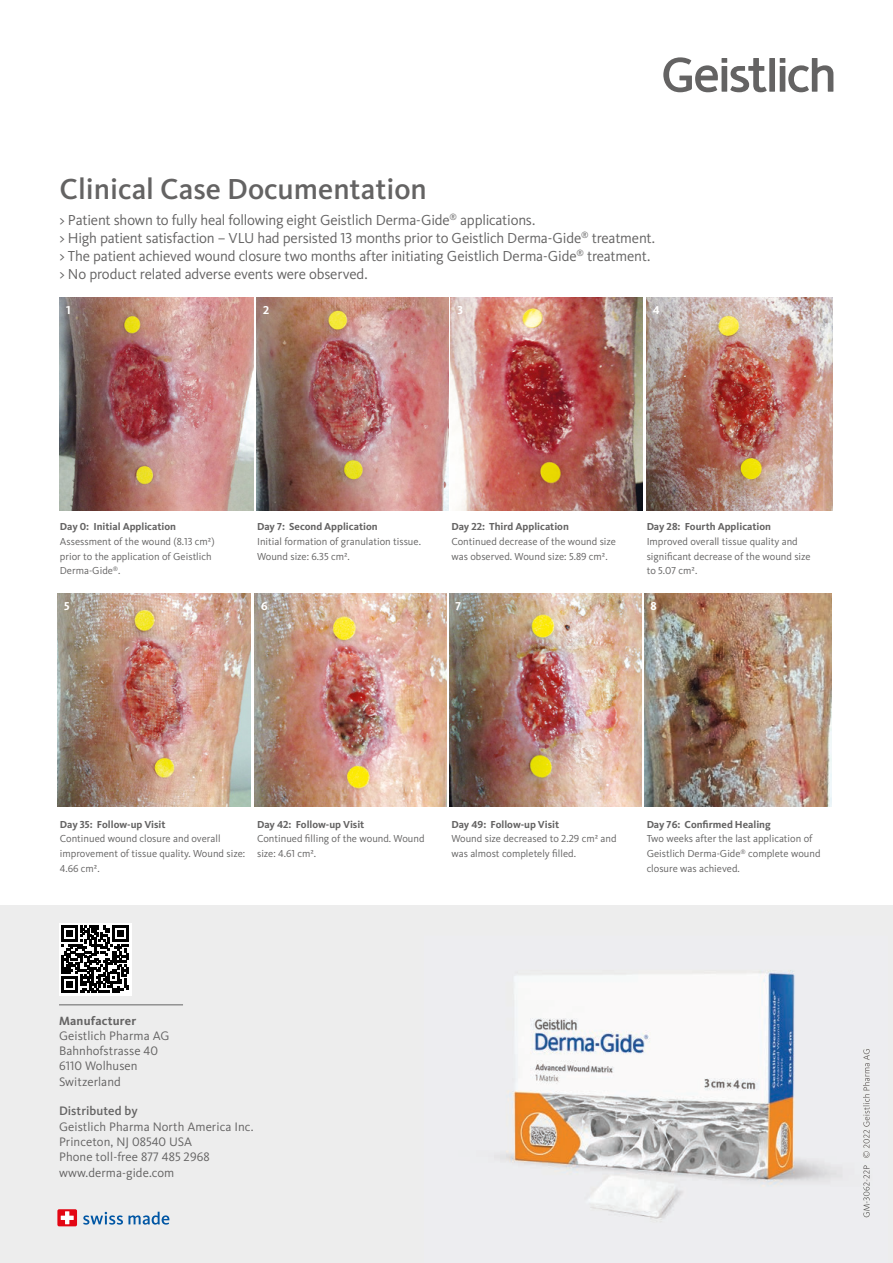
<style>
.page{position:relative;width:893px;height:1263px;background:#fff}
.page>*{position:absolute;margin:0;border:0;box-sizing:border-box;transform-origin:0 0}
.t1{font:500 30px "Kievit Pro";color:#646363}
.t2{font:15px/18px "Kievit Pro";letter-spacing:-.015em;color:#646363}
.t3{font:12.75px/15.3px "Kievit Pro";letter-spacing:.005em;color:#646363}
.t4{font:500 12.75px "Kievit Pro";letter-spacing:.005em;color:#646363}
.t5{font:700 12.3px "Kievit Pro";letter-spacing:.015em;color:#646363}
.t6{font:700 11.85px "Kievit Pro";color:#fff}
.t7{font:10.5px/14.7px "Kievit Pro";color:#646363}
.t8{font:700 10.5px "Kievit Pro";color:#646363}
</style>
<div class="page">
<div style="left:0;top:906px;width:893px;height:357px;background:#ededed"></div>
<svg style="left:59px;top:923px;width:72px;height:72px"></svg>
<svg style="left:62px;top:925px;width:67px;height:67px"></svg>
<hr style="left:59px;top:1004px;width:124px;height:1px;background:#646363">
<svg style="left:83px;top:1212px;width:86px;height:13px"></svg>
<div style="left:57px;top:1209px;width:20px;height:17px;background:#e30613;border-radius:2px"></div>
<svg style="left:61px;top:1211px;width:13px;height:13px"></svg>
<img style="left:506px;top:970px;width:362px;height:249px">
<img style="left:863px;top:1165px;width:7px;height:52px">
<img style="left:863px;top:1048px;width:7px;height:112px">
<img style="left:60px;top:298px;width:193px;height:212px">
<img style="left:57px;top:594px;width:194px;height:212px">
<img style="left:256px;top:298px;width:192px;height:212px">
<img style="left:254px;top:594px;width:192px;height:212px">
<img style="left:451px;top:298px;width:191px;height:212px">
<img style="left:449px;top:594px;width:192px;height:212px">
<img style="left:646px;top:298px;width:187px;height:212px">
<img style="left:644px;top:594px;width:187px;height:212px">
<div style="left:769px;top:58px;width:6px;height:34px;background:#646363"></div>
<svg style="left:663px;top:57px;width:104px;height:35px"></svg>
<svg style="left:780px;top:58px;width:53px;height:34px"></svg>
<h1 class="t1" style="left:60px;top:171px;width:369px">Clinical Case Documentation</h1>
<p class="t2" style="left:60px;top:211px;width:597px">&gt; Patient shown to fully heal following eight Geistlich Derma-Gide<sup>®</sup> applications.<br>&gt; High patient satisfaction – VLU had persisted 13 months prior to Geistlich Derma-Gide<sup>®</sup> treatment. &gt; The patient achieved wound closure two months after initiating Geistlich Derma-Gide<sup>®</sup> treatment. &gt; No product related adverse events were observed.</p>
<p class="t6" style="left:66px;top:303px;width:6px">1</p>
<p class="t6" style="left:263px;top:303px;width:8px">2</p>
<p class="t6" style="left:457px;top:303px;width:7px">3</p>
<p class="t6" style="left:653px;top:303px;width:8px">4</p>
<p class="t8" style="left:60px;top:520px;width:118px">Day 0: Initial Application</p>
<p class="t7" style="left:60px;top:534px;width:156px">Assessment of the wound (8.13 cm²) prior to the application of Geistlich<br>Derma-Gide<sup>®</sup>.</p>
<p class="t8" style="left:257px;top:520px;width:122px">Day 7: Second Application</p>
<p class="t7" style="left:257px;top:534px;width:165px">Initial formation of granulation tissue.<br>Wound size: 6.35 cm².</p>
<p class="t8" style="left:451px;top:520px;width:119px">Day 22: Third Application</p>
<p class="t7" style="left:451px;top:534px;width:166px">Continued decrease of the wound size was observed. Wound size: 5.89 cm².</p>
<p class="t8" style="left:647px;top:520px;width:126px">Day 28: Fourth Application</p>
<p class="t7" style="left:647px;top:534px;width:166px">Improved overall tissue quality and significant decrease of the wound size to 5.07 cm².</p>
<p class="t6" style="left:64px;top:599px;width:7px">5</p>
<p class="t6" style="left:261px;top:599px;width:8px">6</p>
<p class="t6" style="left:455px;top:599px;width:7px">7</p>
<p class="t6" style="left:651px;top:599px;width:8px">8</p>
<p class="t8" style="left:60px;top:818px;width:107px">Day 35: Follow-up Visit</p>
<p class="t7" style="left:60px;top:831px;width:187px">Continued wound closure and overall improvement of tissue quality. Wound size:<br>4.66 cm².</p>
<p class="t8" style="left:257px;top:818px;width:109px">Day 42: Follow-up Visit</p>
<p class="t7" style="left:257px;top:831px;width:169px">Continued filling of the wound. Wound size: 4.61 cm².</p>
<p class="t8" style="left:451px;top:818px;width:109px">Day 49: Follow-up Visit</p>
<p class="t7" style="left:451px;top:831px;width:167px">Wound size decreased to 2.29 cm² and was almost completely filled.</p>
<p class="t8" style="left:647px;top:818px;width:126px">Day 76: Confirmed Healing</p>
<p class="t7" style="left:647px;top:831px;width:175px">Two weeks after the last application of<br>Geistlich Derma-Gide<sup>®</sup> complete wound closure was achieved.</p>
<p class="t5" style="left:59px;top:1013px;width:79px">Manufacturer</p>
<p class="t3" style="left:59px;top:1028px;width:112px">Geistlich Pharma AG<br>Bahnhofstrasse 40<br>6110 Wolhusen<br>Switzerland</p>
<p class="t4" style="left:59px;top:1103px;width:80px">Distributed by</p>
<p class="t3" style="left:59px;top:1119px;width:196px">Geistlich Pharma North America Inc.<br>Princeton, NJ 08540 USA<br>Phone toll-free 877 485 2968 www.derma-gide.com</p>
</div>
